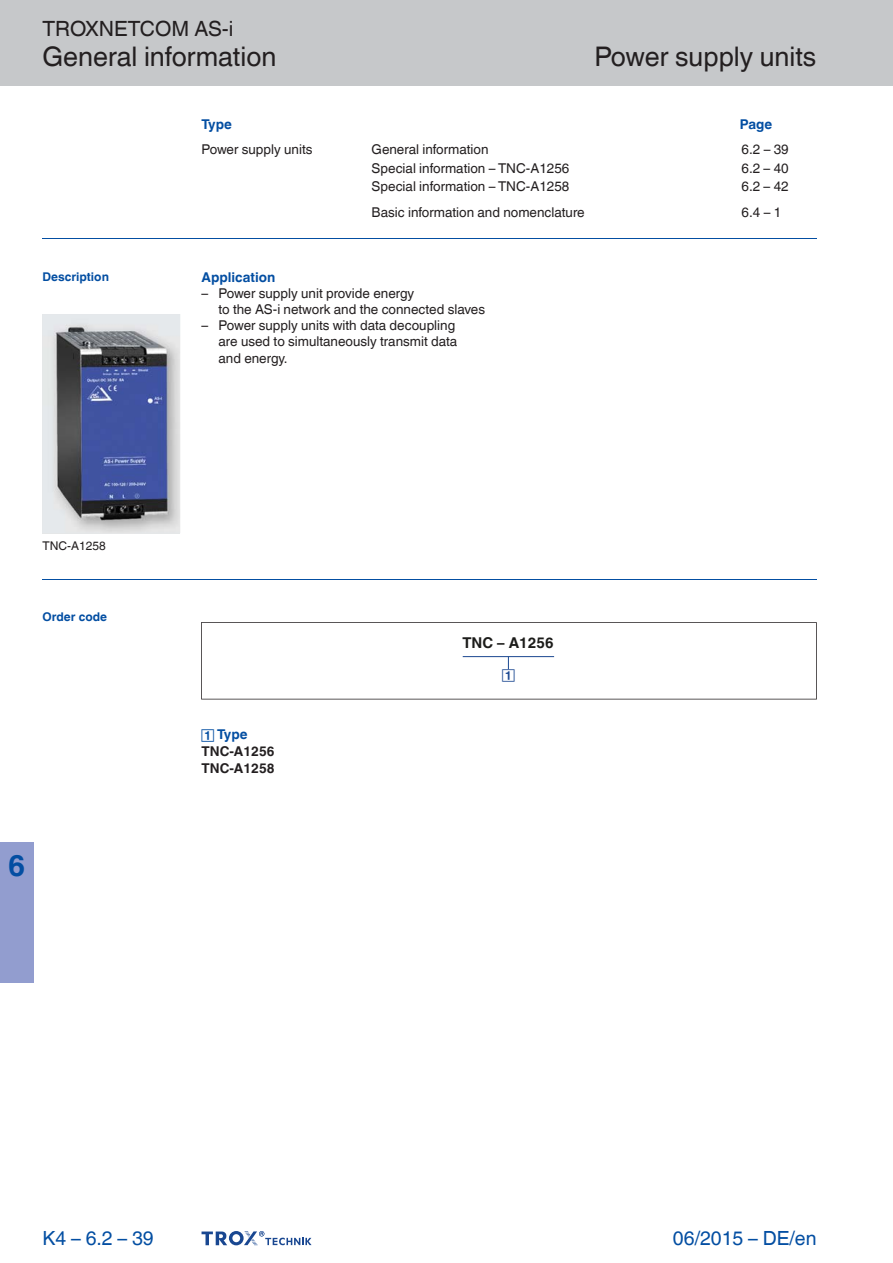
<style>
.page{position:relative;width:893px;height:1263px;background:#fff}
.page>*{position:absolute;margin:0;border:0;box-sizing:border-box;transform-origin:0 0}
.t1{font:700 30px "TROX Helvetica";color:#034ea2}
.t2{font:27px "TROX Helvetica";color:#231f20}
.t3{font:21px "TROX Helvetica";color:#231f20}
.t4{font:19.5px "TROX Helvetica";color:#034ea2}
.t5{font:700 14.85px "TROX Helvetica";color:#1c1c1a}
.t6{font:13.5px/16.2px "TROX Helvetica";color:#231f20}
.t7{font:700 13.5px "TROX Helvetica";color:#034ea2}
.t8{font:700 13.5px/17.2px "TROX Helvetica";color:#231f20}
.t9{font:700 12px "TROX Helvetica";color:#034ea2}
.t10{font:12px "TROX Helvetica";color:#231f20}
.s1{font-style:inherit}
</style>
<div class="page">
<div style="left:0;top:0;width:893px;height:85px;background:#c6c8ca"></div>
<div style="left:0;top:842px;width:34px;height:140px;background:#929dcf"></div>
<img style="left:42px;top:314px;width:138px;height:219px">
<hr style="left:42px;top:239px;width:774px;height:1px;background:#034ea2">
<hr style="left:42px;top:579px;width:774px;height:1px;background:#034ea2">
<svg style="left:202px;top:1231px;width:109px;height:15px"></svg>
<svg style="left:201px;top:622px;width:616px;height:77px"></svg>
<hr style="left:463px;top:656px;width:91px;height:1px;background:#1a4790">
<svg style="left:502px;top:657px;width:13px;height:24px"></svg>
<h3 class="t3" style="left:42px;top:12px;width:193px">TROXNETCOM AS-i</h3>
<h2 class="t2" style="left:42px;top:35px;width:235px">General information</h2>
<h2 class="t2" style="left:594px;top:35px;width:223px">Power supply units</h2>
<p class="t7" style="left:202px;top:113px;width:32px">Type</p>
<p class="t6" style="left:202px;top:140px;width:112px">Power supply units</p>
<p class="t6" style="left:372px;top:140px;width:118px">General information</p>
<p class="t6" style="left:741px;top:140px;width:49px">6.2 – <span class="s1">39</span></p>
<p class="t6" style="left:372px;top:158px;width:199px">Special information – TNC-A1256</p>
<p class="t6" style="left:741px;top:158px;width:49px">6.2 – 4<span class="s1">0</span></p>
<p class="t6" style="left:372px;top:177px;width:199px">Special information – TNC-A1258</p>
<p class="t6" style="left:741px;top:177px;width:49px">6.2 – 4<span class="s1">2</span></p>
<p class="t7" style="left:740px;top:113px;width:34px">Page</p>
<p class="t9" style="left:42px;top:267px;width:68px">Description</p>
<p class="t6" style="left:372px;top:203px;width:215px">Basic information and nomenclature</p>
<p class="t6" style="left:741px;top:203px;width:41px">6.4 – 1</p>
<p class="t7" style="left:201px;top:266px;width:75px">Application</p>
<p class="t6" style="left:219px;top:283px;width:268px;text-indent:-17px">– Power supply unit provide energy<br>to the AS-i network and the connected slaves</p>
<p class="t6" style="left:219px;top:316px;width:240px;text-indent:-17px">– Power supply units with data decoupling are used to simultaneously transmit data and energy.</p>
<p class="t10" style="left:42px;top:536px;width:65px">TNC-A1258</p>
<p class="t9" style="left:42px;top:607px;width:66px">Order code</p>
<h1 class="t1" style="left:8px;top:841px;width:19px">6</h1>
<p class="t7" style="left:217px;top:723px;width:32px">Type</p>
<p class="t8" style="left:202px;top:741px;width:75px">TNC-A1256<br>TNC-A1258</p>
<p class="t5" style="left:462px;top:631px;width:93px">TNC – A1256</p>
<h3 class="t4" style="left:42px;top:1222px;width:113px">K 4 – 6.2 – 39</h3>
<h3 class="t4" style="left:673px;top:1222px;width:145px">06/2015 – DE/en</h3>
</div>
